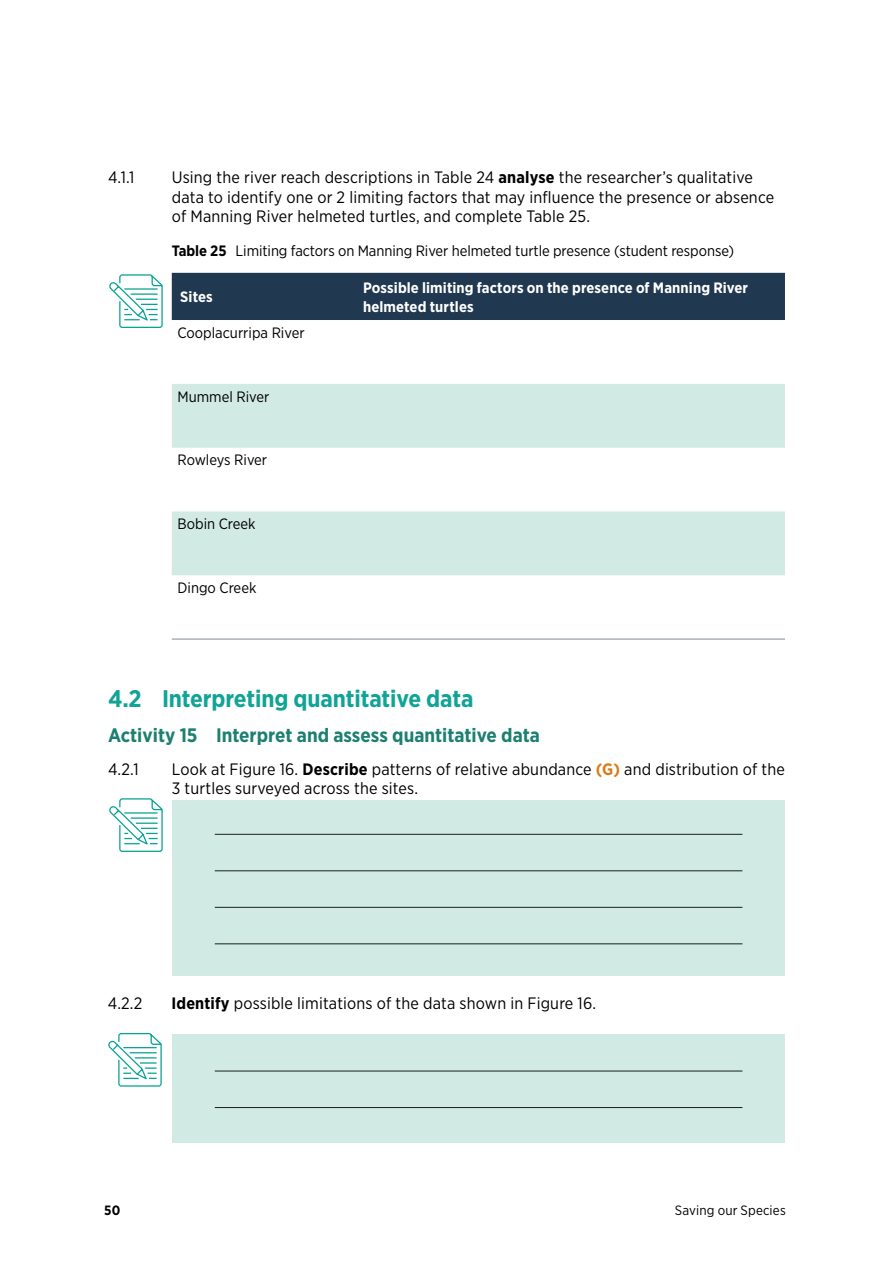
<style>
.page{position:relative;width:893px;height:1263px;background:#fff}
.page>*{position:absolute;margin:0;border:0;box-sizing:border-box;transform-origin:0 0}
.Heading_2__H2{font:700 24px "Gotham Narrow";letter-spacing:-.005em;color:#11a496}
.Heading_3__H3{font:700 19.5px "Gotham Narrow";color:#1c8070}
.Hanging_Indent{font:16.5px/19.5px "Gotham Narrow";letter-spacing:.01em;color:#000}
.Table_Chart_Heading{font:15px "Gotham Narrow";letter-spacing:-.005em;color:#000}
.Table_Column_Heading{font:700 15px/18.3px "Gotham Narrow";letter-spacing:.005em;color:#fff}
.Table_Body_Copy{font:15px "Gotham Narrow";color:#000}
.t1{font:13.5px "Gotham Narrow";letter-spacing:.01em;color:#000}
.t2{font:700 13.5px "Gotham Narrow";color:#000}
.s1{font-weight:700}
.s2{font-weight:700;color:#d87b18}
</style>
<div class="page">
<div style="left:172px;top:1034px;width:613px;height:108px;background:#d2eae4"></div>
<hr style="left:215px;top:1071px;width:527px;height:1px;background:#181f1c">
<hr style="left:215px;top:1107px;width:527px;height:1px;background:#181f1c">
<div style="left:172px;top:800px;width:613px;height:176px;background:#d2eae4"></div>
<hr style="left:215px;top:834px;width:527px;height:1px;background:#181f1c">
<hr style="left:215px;top:870px;width:527px;height:1px;background:#181f1c">
<hr style="left:215px;top:907px;width:527px;height:1px;background:#181f1c">
<hr style="left:215px;top:943px;width:527px;height:1px;background:#181f1c">
<div style="left:172px;top:273px;width:613px;height:47px;background:#213950"></div>
<svg style="left:172px;top:384px;width:613px;height:191px;fill:#d2eae4"></svg>
<hr style="left:172px;top:639px;width:183px;height:1px;background:#83899b">
<hr style="left:355px;top:639px;width:430px;height:1px;background:#83899b">
<svg style="left:108px;top:1033px;width:54px;height:54px"></svg>
<svg style="left:109px;top:274px;width:54px;height:54px"></svg>
<svg style="left:109px;top:798px;width:54px;height:54px"></svg>
<p class="Hanging_Indent" style="left:108px;top:167px;width:28px">4.1.1</p>
<p class="Hanging_Indent" style="left:172px;top:167px;width:604px">Using the river reach descriptions in Table 24 <span class="s1">analyse</span> the researcher’s qualitative data to identify one or 2 limiting factors that may influence the presence or absence of Manning River helmeted turtles, and complete Table 25.</p>
<p class="Table_Chart_Heading" style="left:172px;top:241px;width:564px"><span class="s1">Table 25</span> Limiting factors on Manning River helmeted turtle presence (student response)</p>
<p class="Table_Column_Heading" style="left:180px;top:288px;width:34px">Sites</p>
<p class="Table_Column_Heading" style="left:363px;top:279px;width:386px">Possible limiting factors on the presence of Manning River helmeted turtles</p>
<p class="Table_Body_Copy" style="left:178px;top:323px;width:129px">Cooplacurripa River</p>
<p class="Table_Body_Copy" style="left:178px;top:387px;width:93px">Mummel River</p>
<p class="Table_Body_Copy" style="left:178px;top:451px;width:91px">Rowleys River</p>
<p class="Table_Body_Copy" style="left:178px;top:515px;width:80px">Bobin Creek</p>
<p class="Table_Body_Copy" style="left:178px;top:578px;width:80px">Dingo Creek</p>
<h2 class="Heading_2__H2" style="left:108px;top:683px;width:367px">4.2 Interpreting quantitative data</h2>
<h3 class="Heading_3__H3" style="left:108px;top:723px;width:433px">Activity 15 Interpret and assess quantitative data</h3>
<p class="Hanging_Indent" style="left:108px;top:759px;width:32px">4.2.1</p>
<p class="Hanging_Indent" style="left:172px;top:759px;width:615px">Look at Figure 16. <span class="s1">Describe</span> patterns of relative abundance <span class="s2">(G)</span> and distribution of the<br>3 turtles surveyed across the sites.</p>
<p class="Hanging_Indent" style="left:108px;top:993px;width:36px">4.2.2</p>
<p class="Hanging_Indent" style="left:171px;top:993px;width:426px"><span class="s1">Identify</span> possible limitations of the data shown in Figure 16.</p>
<p class="t2" style="left:104px;top:1202px;width:18px">50</p>
<p class="t1" style="left:675px;top:1202px;width:112px">Saving our Species</p>
</div>
